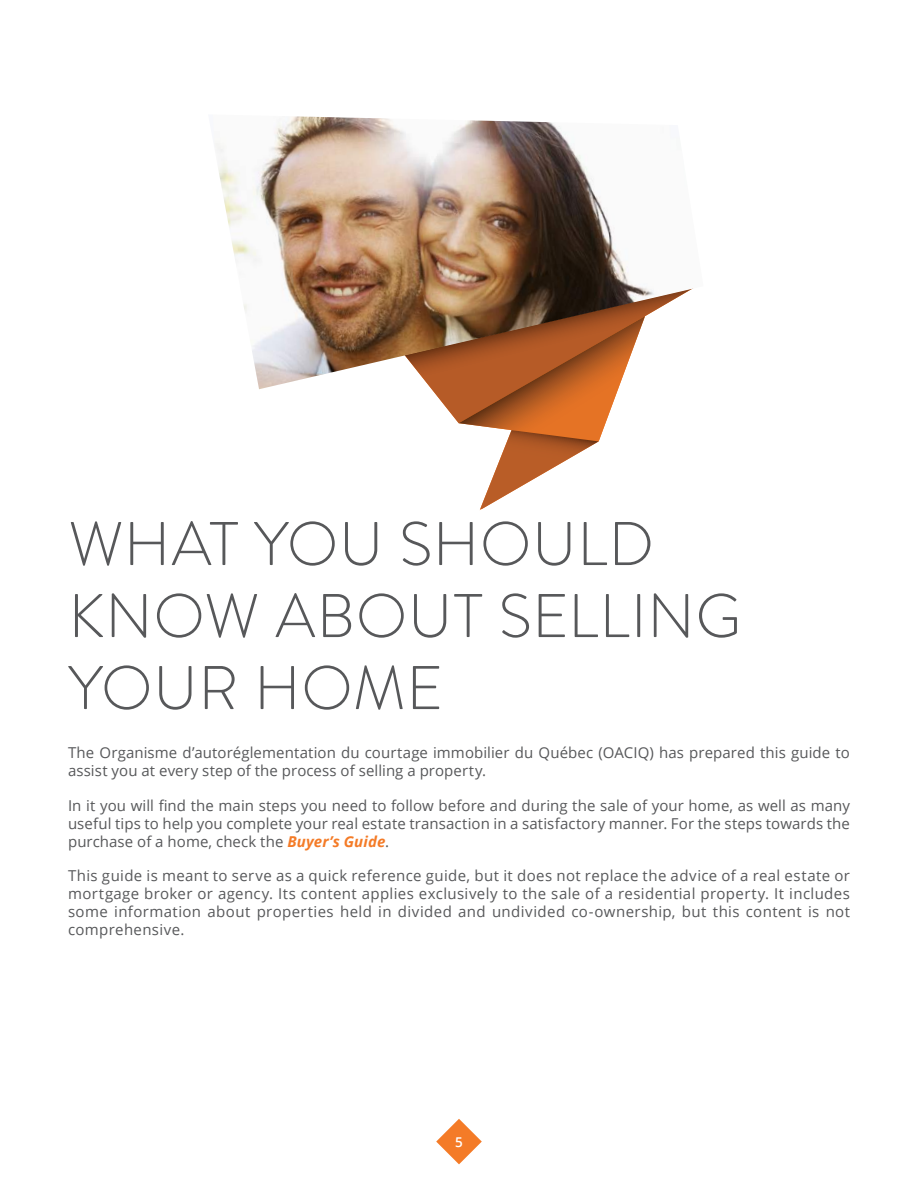
<style>
.page{position:relative;width:918px;height:1188px;background:#fff}
.page>*{position:absolute;margin:0;border:0;box-sizing:border-box;transform-origin:0 0}
.t1{font:300 61.5px/72px "Brandon Grotesque";letter-spacing:.015em;color:#57585a}
.t2{font:15px/18px "Open Sans";letter-spacing:.005em;color:#57585a;text-align:justify}
.t3{font:600 13.5px "Open Sans";color:#fff}
.s1{font-weight:700;font-style:italic;color:#f47b27}
</style>
<div class="page">
<svg style="left:436px;top:1119px;width:46px;height:45px"></svg>
<svg style="left:431px;top:389px;width:187px;height:120px"></svg>
<img style="left:215px;top:116px;width:478px;height:273px">
<h1 class="t1" style="left:68px;top:508px;width:674px">WHAT YOU SHOULD<br>KNOW ABOUT SELLING<br>YOUR HOME</h1>
<p class="t2" style="left:68px;top:744px;width:783px">The Organisme d’autoréglementation du courtage immobilier du Québec (OACIQ) has prepared this guide to assist you at every step of the process of selling a property.</p>
<p class="t2" style="left:68px;top:796px;width:783px">In it you will find the main steps you need to follow before and during the sale of your home, as well as many useful tips to help you complete your real estate transaction in a satisfactory manner. For the steps towards the purchase of a home, check the <span class="s1">Buyer’s Guide</span>.</p>
<p class="t2" style="left:68px;top:866px;width:783px">This guide is meant to serve as a quick reference guide, but it does not replace the advice of a real estate or mortgage broker or agency. Its content applies exclusively to the sale of a residential property. It includes some information about properties held in divided and undivided co-ownership, but this content is not comprehensive.</p>
<p class="t3" style="left:455px;top:1133px;width:9px">5</p>
</div>
